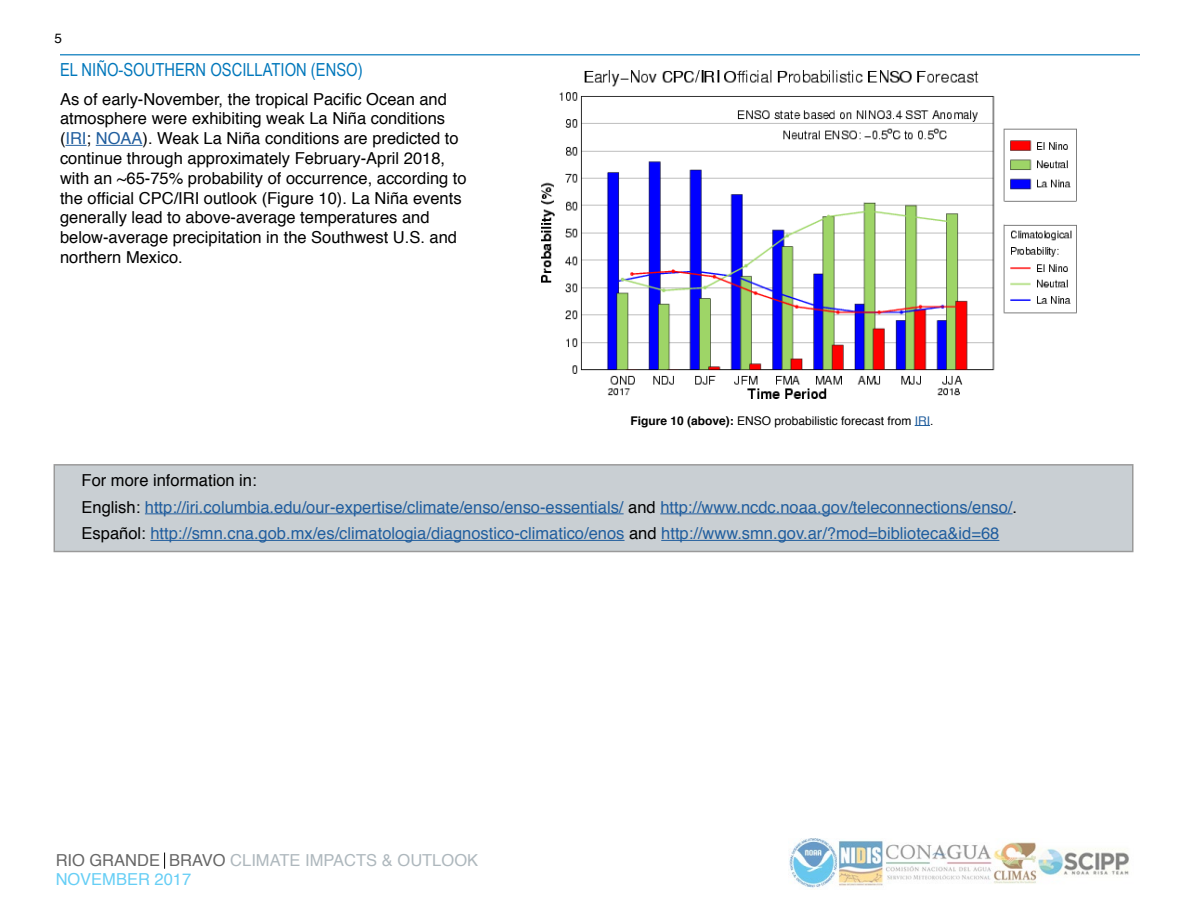
<style>
.page{position:relative;width:1188px;height:918px;background:#fff}
.page>*{position:absolute;margin:0;border:0;box-sizing:border-box;transform-origin:0 0}
.t1{font:18px "Arial Narrow";color:#07b}
.t2{font:16.5px/19.8px "Helvetica";color:#000}
.t3{font:16.5px/26.5px "Helvetica";color:#215e9e}
.t4{font:16.5px/19.8px "Helvetica";color:#788891}
.t5{font:13.5px "Helvetica";color:#000}
.t6{font:12px "Helvetica";color:#000}
.s1{color:#215e9e}
.s2{font-weight:700}
.s3{color:#000}
.s4{color:#00aeef}
</style>
<div class="page">
<img style="left:789px;top:838px;width:340px;height:52px">
<svg style="left:164px;top:853px;width:1px;height:16px"></svg>
<hr style="left:60px;top:54px;width:1080px;height:2px;background:#07b">
<svg style="left:65px;top:145px;width:22px;height:1px"></svg>
<hr style="left:96px;top:145px;width:47px;height:1px;background:#215e9e">
<img style="left:542px;top:70px;width:534px;height:329px">
<svg style="left:915px;top:425px;width:15px;height:1px"></svg>
<div style="left:54px;top:465px;width:1079px;height:87px;background:#c9cfd3"></div>
<hr style="left:145px;top:513px;width:479px;height:1px;background:#215e9e">
<hr style="left:660px;top:513px;width:353px;height:1px;background:#215e9e">
<hr style="left:150px;top:540px;width:475px;height:1px;background:#215e9e">
<hr style="left:661px;top:540px;width:338px;height:1px;background:#215e9e">
<p class="t5" style="left:55px;top:28px;width:9px">5</p>
<p class="t1" style="left:60px;top:56px;width:304px">EL NIÑO-SOUTHERN OSCILLATION (ENSO)</p>
<p class="t2" style="left:60px;top:89px;width:408px">As of early-November, the tropical Pacific Ocean and atmosphere were exhibiting weak La Niña conditions (<span class="s1">IRI</span>; <span class="s1">NOAA</span>). Weak La Niña conditions are predicted to continue through approximately February-April 2018, with an ~65-75% probability of occurrence, according to the official CPC/IRI outlook (Figure 10). La Niña events generally lead to above-average temperatures and below-average precipitation in the Southwest U.S. and northern Mexico.</p>
<p class="t6" style="left:631px;top:411px;width:304px"><span class="s2">Figure 10 (above):</span> ENSO probabilistic forecast from <span class="s1">IRI</span>.</p>
<p class="t3" style="left:82px;top:467px;width:937px"><span class="s3">For more information in:<br>English:</span> http://iri.columbia.edu/our-expertise/climate/enso/enso-essentials/ <span class="s3">and</span> http://www.ncdc.noaa.gov/teleconnections/enso/<span class="s3">.<br>Español:</span> http://smn.cna.gob.mx/es/climatologia/diagnostico-climatico/enos <span class="s3">and</span> http://www.smn.gov.ar/?mod=biblioteca&amp;id=68</p>
<p class="t4" style="left:56px;top:850px;width:424px"><span class="s3">RIO GRANDE BRAVO</span> CLIMATE IMPACTS &amp; OUTLOOK<br><span class="s4">NOVEMBER 2017</span></p>
</div>
